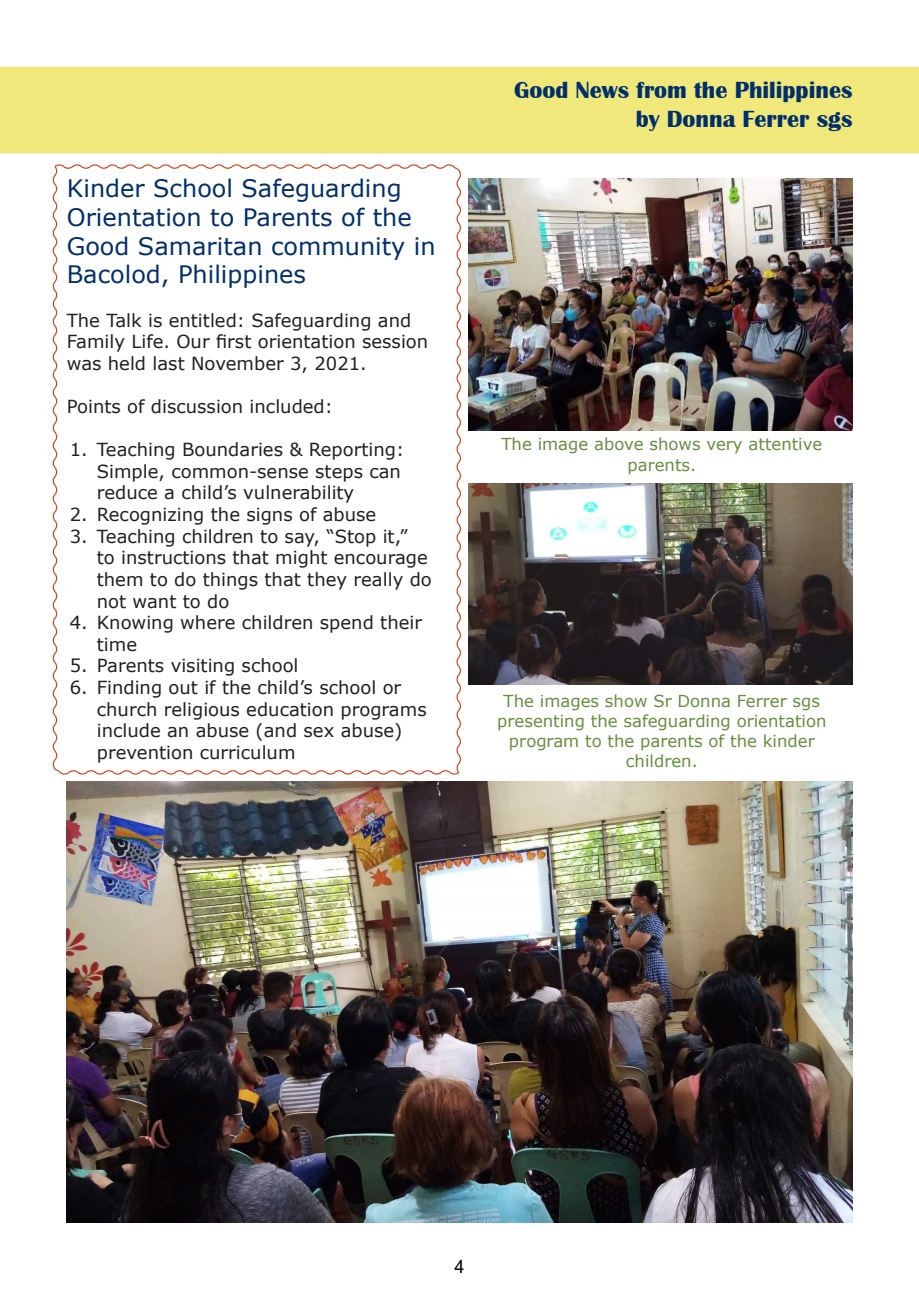
<style>
.page{position:relative;width:919px;height:1289px;background:#fff}
.page>*{position:absolute;margin:0;border:0;box-sizing:border-box;transform-origin:0 0}
.t1{font:24px/28.8px "MS Reference Sans Serif";color:#002f6c}
.t2{font:700 24px "Britannic";color:#002f6c}
.t3{font:18px/21.6px "MS Reference Sans Serif";color:#231f20}
.t4{font:18px "Microsoft Sans Serif";color:#000}
.t5{font:16.5px/19.8px "MS Reference Sans Serif";color:#658e3d;text-align:center}
</style>
<div class="page">
<div style="left:0;top:67px;width:918px;height:86px;background:#f0e87b"></div>
<img style="left:67px;top:781px;width:785px;height:441px">
<img style="left:468px;top:178px;width:384px;height:252px">
<img style="left:468px;top:483px;width:384px;height:201px">
<svg style="left:52px;top:164px;width:409px;height:611px"></svg>
<p class="t1" style="left:67px;top:173px;width:370px">Kinder School Safeguarding<br>Orientation to Parents of the<br>Good Samaritan community in<br>Bacolod, Philippines</p>
<p class="t3" style="left:67px;top:308px;width:363px">The Talk is entitled: Safeguarding and<br>Family Life. Our first orientation session was held last November 3, 2021.</p>
<p class="t3" style="left:67px;top:395px;width:268px">Points of discussion included:</p>
<p class="t3" style="left:97px;top:438px;width:309px;text-indent:-27px">1. Teaching Boundaries &amp; Reporting:<br>Simple, common-sense steps can reduce a child’s vulnerability</p>
<p class="t3" style="left:70px;top:503px;width:308px">2. Recognizing the signs of abuse</p>
<p class="t3" style="left:97px;top:524px;width:336px;text-indent:-27px">3. Teaching children to say, “Stop it,”<br>to instructions that might encourage them to do things that they really do not want to do</p>
<p class="t3" style="left:97px;top:611px;width:327px;text-indent:-27px">4. Knowing where children spend their time</p>
<p class="t3" style="left:70px;top:654px;width:230px">5. Parents visiting school</p>
<p class="t3" style="left:97px;top:676px;width:331px;text-indent:-27px">6. Finding out if the child’s school or church religious education programs include an abuse (and sex abuse) prevention curriculum</p>
<p class="t2" style="left:514px;top:77px;width:340px">Good News from the Philippines</p>
<p class="t2" style="left:635px;top:106px;width:218px">by Donna Ferrer sgs</p>
<p class="t5" style="left:501px;top:432px;width:322px;line-height:21.6px">The image above shows very attentive parents.</p>
<p class="t5" style="left:497px;top:691px;width:331px">The images show Sr Donna Ferrer sgs presenting the safeguarding orientation program to the parents of the kinder children.</p>
<p class="t4" style="left:454px;top:1254px;width:12px">4</p>
</div>
